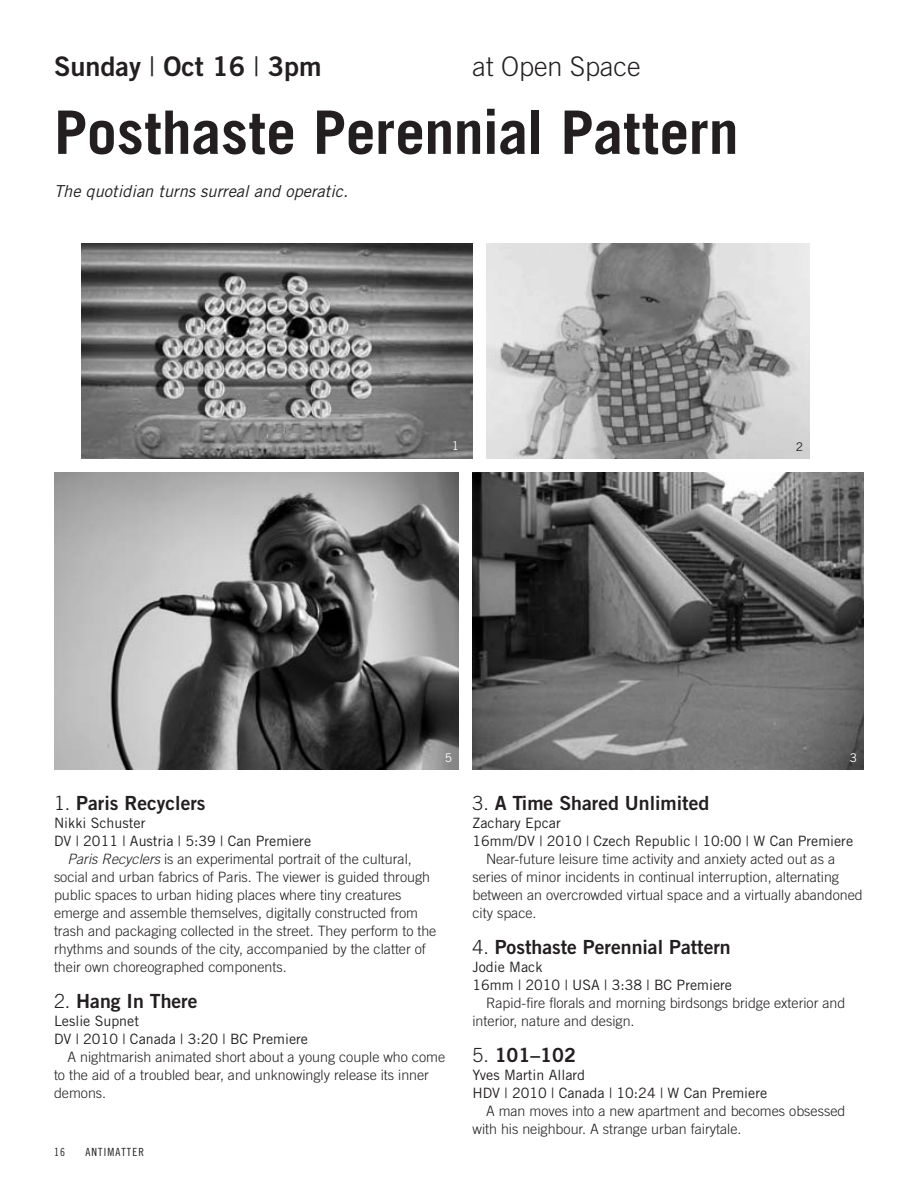
<style>
.page{position:relative;width:918px;height:1188px;background:#fff}
.page>*{position:absolute;margin:0;border:0;box-sizing:border-box;transform-origin:0 0}
.t1{font:700 60px "Trade Gothic";letter-spacing:-.005em;color:#231f20}
.t2{font:27px "Trade Gothic Bold Two";color:#231f20}
.t3{font:300 27px "Trade Gothic";color:#231f20}
.t4{font:19.5px "Trade Gothic Bold Two";color:#231f20}
.t5{font:italic 16.5px "Trade Gothic";color:#231f20}
.t6{font:300 14.25px/18px "Trade Gothic";color:#231f20}
.t7{font:14.25px/18px "Trade Gothic";color:#231f20}
.t8{font:12px "Trade Gothic";color:#fff}
.t9{font:12px "Trade Gothic";color:#231f20}
.t10{font:11.25px "Trade Gothic Cond Eighteen";letter-spacing:.1em;color:#231f20}
.s1{font-family:"Trade Gothic"}
.s2{font-family:"Trade Gothic";font-weight:300}
.s3{font-style:italic}
</style>
<div class="page">
<img style="left:81px;top:243px;width:391px;height:216px">
<img style="left:486px;top:243px;width:324px;height:216px">
<img style="left:472px;top:472px;width:392px;height:298px">
<img style="left:54px;top:472px;width:405px;height:298px">
<h2 class="t2" style="left:54px;top:56px;width:269px">Sunday <span class="s1">|</span> Oct 16 <span class="s1">|</span> 3pm</h2>
<h2 class="t3" style="left:472px;top:56px;width:170px">at Open Space</h2>
<h1 class="t1" style="left:54px;top:111px;width:686px">Posthaste Perennial Pattern</h1>
<p class="t5" style="left:54px;top:185px;width:296px">The quotidian turns surreal and operatic.</p>
<p class="t8" style="left:452px;top:441px;width:9px">1</p>
<p class="t9" style="left:796px;top:443px;width:9px">2</p>
<p class="t8" style="left:445px;top:753px;width:9px">5</p>
<p class="t8" style="left:850px;top:753px;width:9px">3</p>
<h3 class="t4" style="left:54px;top:796px;width:153px"><span class="s2">1.</span> Paris Recyclers</h3>
<p class="t7" style="left:54px;top:815px;width:93px">Nikki Schuster</p>
<p class="t7" style="left:54px;top:833px;width:259px">DV | 2011 | Austria | 5:39 | Can Premiere</p>
<p class="t6" style="left:68px;top:851px;width:346px"><span class="s3">Paris Recyclers</span> is an experimental portrait of the cultural,</p>
<p class="t6" style="left:54px;top:869px;width:378px">social and urban fabrics of Paris. The viewer is guided through</p>
<p class="t6" style="left:54px;top:887px;width:349px">public spaces to urban hiding places where tiny creatures</p>
<p class="t6" style="left:54px;top:905px;width:366px">emerge and assemble themselves, digitally constructed from</p>
<p class="t6" style="left:54px;top:923px;width:384px">trash and packaging collected in the street. They perform to the</p>
<p class="t6" style="left:54px;top:941px;width:373px">rhythms and sounds of the city, accompanied by the clatter of</p>
<p class="t6" style="left:54px;top:959px;width:234px">their own choreographed components.</p>
<h3 class="t4" style="left:54px;top:994px;width:145px"><span class="s2">2.</span> Hang In There</h3>
<p class="t7" style="left:54px;top:1013px;width:256px">Leslie Supnet<br>DV | 2010 | Canada | 3:20 | BC Premiere</p>
<p class="t6" style="left:54px;top:1049px;width:393px;text-indent:14px">A nightmarish animated short about a young couple who come to the aid of a troubled bear, and unknowingly release its inner demons.</p>
<p class="t10" style="left:54px;top:1148px;width:13px">16</p>
<p class="t10" style="left:85px;top:1148px;width:60px">ANTIMATTER</p>
<h3 class="t4" style="left:472px;top:796px;width:238px"><span class="s2">3.</span> A Time Shared Unlimited</h3>
<p class="t7" style="left:472px;top:815px;width:382px">Zachary Epcar<br>16mm/DV | 2010 | Czech Republic | 10:00 | W Can Premiere</p>
<p class="t6" style="left:472px;top:851px;width:392px;text-indent:14px">Near-future leisure time activity and anxiety acted out as a series of minor incidents in continual interruption, alternating between an overcrowded virtual space and a virtually abandoned city space.</p>
<h3 class="t4" style="left:472px;top:940px;width:260px"><span class="s2">4.</span> Posthaste Perennial Pattern</h3>
<p class="t7" style="left:472px;top:959px;width:261px">Jodie Mack<br>16mm | 2010 | USA | 3:38 | BC Premiere</p>
<p class="t6" style="left:472px;top:995px;width:374px;text-indent:14px">Rapid-fire florals and morning birdsongs bridge exterior and interior, nature and design.</p>
<h3 class="t4" style="left:472px;top:1048px;width:105px"><span class="s2">5.</span> 101–102</h3>
<p class="t7" style="left:472px;top:1067px;width:296px">Yves Martin Allard<br>HDV | 2010 | Canada | 10:24 | W Can Premiere</p>
<p class="t6" style="left:472px;top:1103px;width:374px;text-indent:14px">A man moves into a new apartment and becomes obsessed with his neighbour. A strange urban fairytale.</p>
</div>
